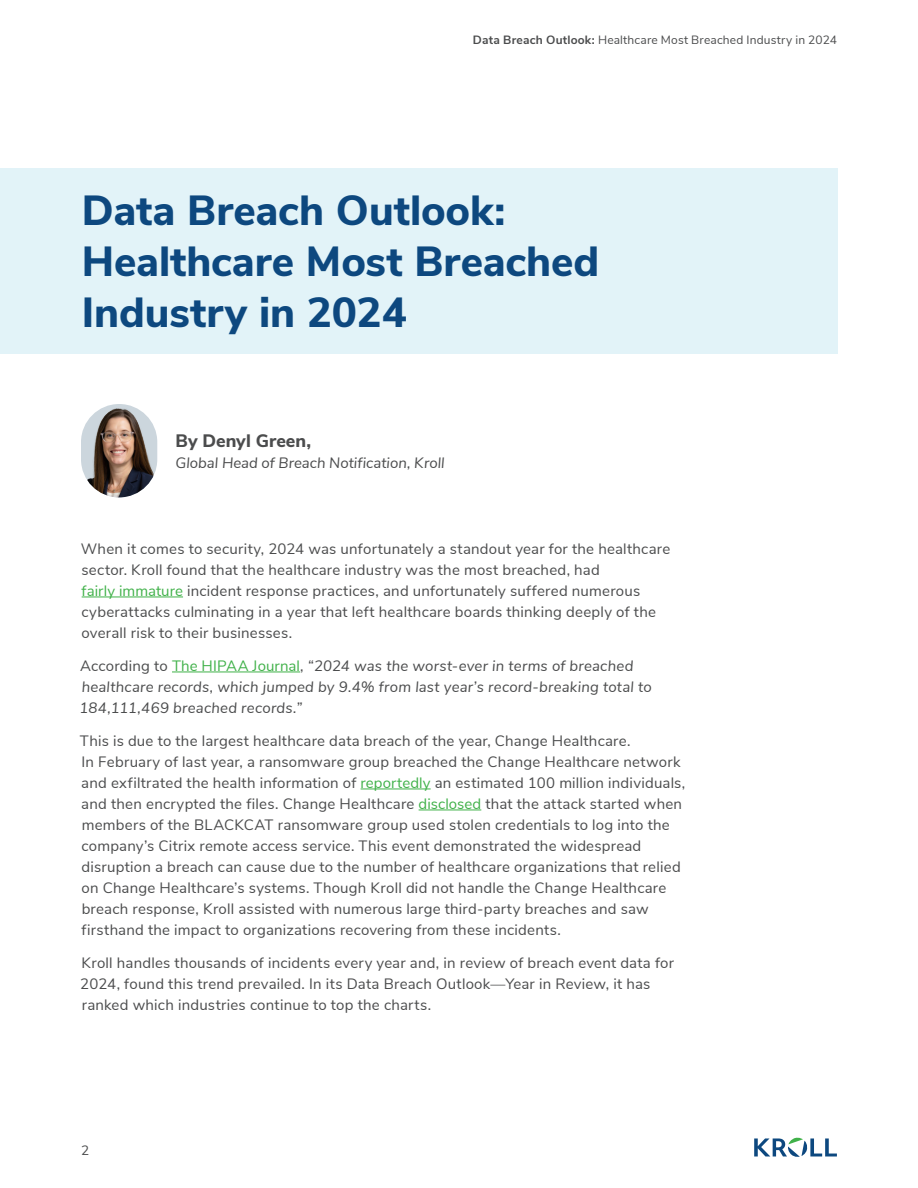
<style>
.page{position:relative;width:918px;height:1188px;background:#fff}
.page>*{position:absolute;margin:0;border:0;box-sizing:border-box;transform-origin:0 0}
.Article_Headline_Bold_Blue_30_34{font:800 42px/51px "Nunito Sans";color:#0d487f}
.Notation_Text_-_Italic_Grey_60__-_7_9{font:800 18px "Nunito Sans";color:#4b4c4d}
.Body_Text_-_Regular_Grey_-_10_14{font:15px/21px "Nunito Sans";letter-spacing:.015em;color:#4b4c4d}
.Body_Text_-_Regular_Grey_-_10_14-2{font:italic 15px/21px "Nunito Sans";letter-spacing:.015em;color:#4b4c4d}
.Notation_Text_-_Italic_Grey_60__-_7_9-2{font:italic 15px "Nunito Sans";color:#4b4c4d}
.t1{font:13.5px "Nunito Sans";color:#4b4c4d}
.t2{font:12px "Nunito Sans";letter-spacing:.015em;color:#4b4c4d}
.s1{font-weight:700}
.s2{color:#40b149}
.s3{font-style:normal}
.s4{font-style:normal;color:#40b149}
</style>
<div class="page">
<div style="left:0;top:168px;width:838px;height:186px;background:#e2f3f8"></div>
<hr style="left:82px;top:597px;width:101px;height:1px;background:#40b149">
<hr style="left:172px;top:672px;width:128px;height:1px;background:#40b149">
<hr style="left:361px;top:789px;width:70px;height:1px;background:#40b149">
<hr style="left:419px;top:810px;width:62px;height:1px;background:#40b149">
<img style="left:81px;top:408px;width:76px;height:89px">
<svg style="left:754px;top:1137px;width:83px;height:20px"></svg>
<p class="t2" style="left:473px;top:31px;width:366px"><span class="s1">Data Breach Outlook:</span> Healthcare Most Breached Industry in 2024</p>
<p class="Article_Headline_Bold_Blue_30_34" style="left:82px;top:182px;width:519px">Data Breach Outlook:<br>Healthcare Most Breached<br>Industry in 2024</p>
<p class="Notation_Text_-_Italic_Grey_60__-_7_9" style="left:176px;top:427px;width:137px">By Denyl Green,</p>
<p class="Notation_Text_-_Italic_Grey_60__-_7_9-2" style="left:176px;top:451px;width:271px">Global Head of Breach Notification, Kroll</p>
<p class="Body_Text_-_Regular_Grey_-_10_14" style="left:81px;top:537px;width:591px">When it comes to security, 2024 was unfortunately a standout year for the healthcare sector. Kroll found that the healthcare industry was the most breached, had<br><span class="s2">fairly immature</span> incident response practices, and unfortunately suffered numerous cyberattacks culminating in a year that left healthcare boards thinking deeply of the overall risk to their businesses.</p>
<p class="Body_Text_-_Regular_Grey_-_10_14-2" style="left:79px;top:654px;width:574px"><span class="s3">According to</span> <span class="s4">The HIPAA Journal</span><span class="s3">,</span> “2024 was the worst-ever in terms of breached healthcare records, which jumped by 9.4% from last year’s record-breaking total to<br>184,111,469 breached records.”</p>
<p class="Body_Text_-_Regular_Grey_-_10_14" style="left:80px;top:729px;width:607px">This is due to the largest healthcare data breach of the year, Change Healthcare.<br>In February of last year, a ransomware group breached the Change Healthcare network and exfiltrated the health information of <span class="s2">reportedly</span> an estimated 100 million individuals, and then encrypted the files. Change Healthcare <span class="s2">disclosed</span> that the attack started when members of the BLACKCAT ransomware group used stolen credentials to log into the company’s Citrix remote access service. This event demonstrated the widespread disruption a breach can cause due to the number of healthcare organizations that relied on Change Healthcare’s systems. Though Kroll did not handle the Change Healthcare breach response, Kroll assisted with numerous large third-party breaches and saw firsthand the impact to organizations recovering from these incidents.</p>
<p class="Body_Text_-_Regular_Grey_-_10_14" style="left:80px;top:951px;width:595px">Kroll handles thousands of incidents every year and, in review of breach event data for<br>2024, found this trend prevailed. In its Data Breach Outlook—Year in Review, it has ranked which industries continue to top the charts.</p>
<p class="t1" style="left:81px;top:1141px;width:10px">2</p>
</div>
